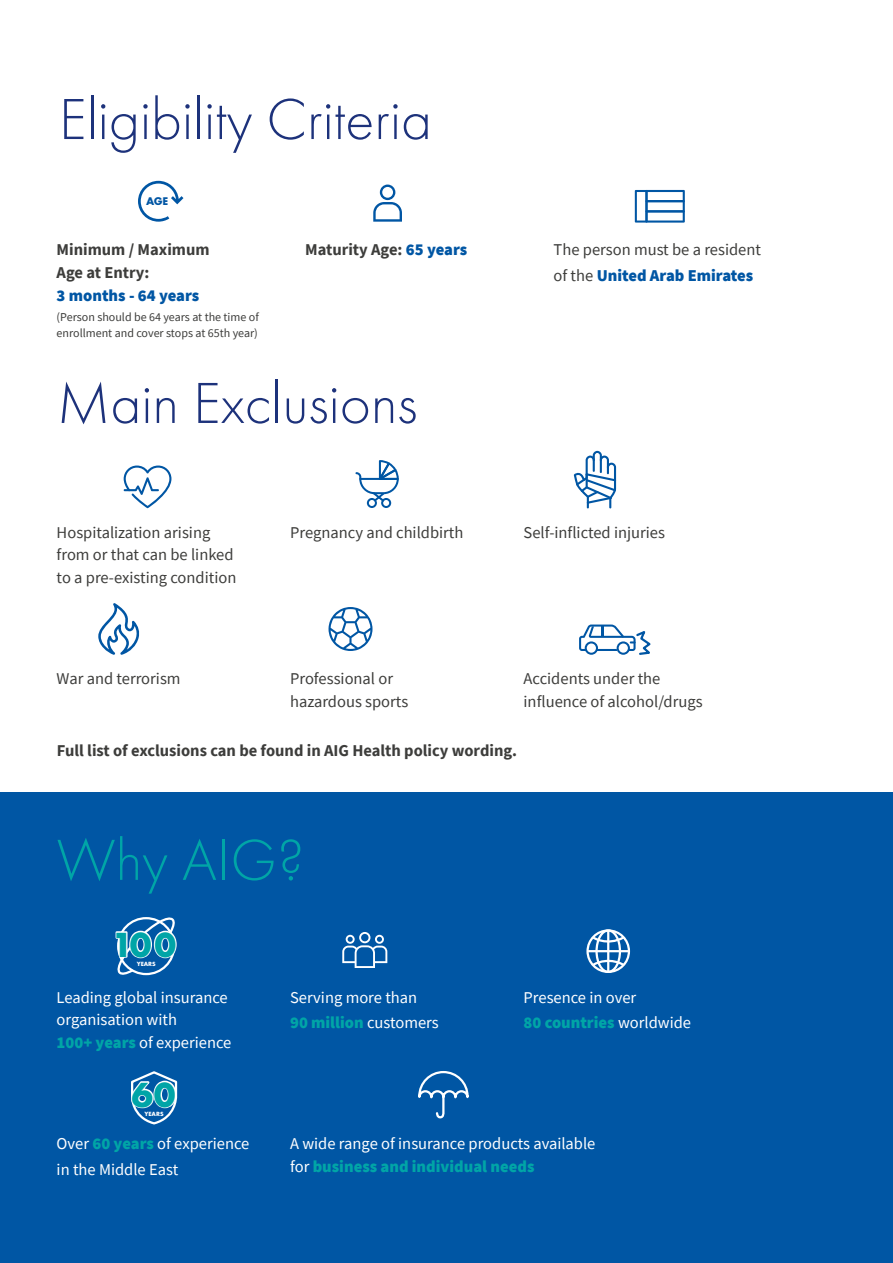
<style>
.page{position:relative;width:893px;height:1263px;background:#fff}
.page>*{position:absolute;margin:0;border:0;box-sizing:border-box;transform-origin:0 0}
.t1{font:300 60px "Futura PT";color:#1d327b}
.t2{font:300 60px "Futura PT";color:#00a5a7}
.t3{font:700 36.3px "Futura PT";color:#00a5a7}
.t4{font:16.5px/22.8px "Source Sans Pro";color:#3d3d3b}
.t5{font:16.5px/22.8px "Source Sans Pro";color:#fff}
.t6{font:700 16.5px/22.8px "Source Sans Pro";color:#3d3d3b}
.t7{font:900 16.5px "Source Sans Pro";color:#0056a4}
.t8{font:12px/16.8px "Source Sans Pro";color:#3d3d3b}
.t9{font:700 11.55px "Futura PT";color:#0056a4}
.t10{font:700 6.3px "Futura PT";color:#fff}
.s1{font-weight:900;color:#0056a4}
.s2{font-weight:900;color:#00a5a7}
</style>
<div class="page">
<div style="left:0;top:793px;width:893px;height:470px;background:#0056a4"></div>
<svg style="left:98px;top:603px;width:42px;height:52px"></svg>
<svg style="left:124px;top:465px;width:47px;height:43px"></svg>
<svg style="left:579px;top:624px;width:72px;height:31px"></svg>
<svg style="left:328px;top:607px;width:44px;height:44px"></svg>
<svg style="left:355px;top:460px;width:44px;height:48px"></svg>
<svg style="left:574px;top:451px;width:42px;height:57px"></svg>
<svg style="left:138px;top:181px;width:45px;height:41px"></svg>
<svg style="left:373px;top:185px;width:29px;height:37px"></svg>
<svg style="left:635px;top:190px;width:50px;height:33px"></svg>
<svg style="left:131px;top:1071px;width:47px;height:54px"></svg>
<svg style="left:342px;top:932px;width:45px;height:36px"></svg>
<div style="left:586px;top:929px;width:44px;height:44px;border:2px solid #fff;border-radius:50%"></div>
<hr style="left:588px;top:950px;width:41px;height:2px;background:#fff">
<svg style="left:591px;top:934px;width:36px;height:12px"></svg>
<svg style="left:590px;top:956px;width:36px;height:12px"></svg>
<hr style="left:607px;top:930px;width:2px;height:42px;background:#fff">
<div style="left:595px;top:929px;width:26px;height:44px;border:2px solid #fff;border-radius:50%"></div>
<svg style="left:418px;top:1071px;width:51px;height:48px"></svg>
<svg style="left:115px;top:917px;width:62px;height:58px"></svg>
<h1 class="t1" style="left:59px;top:85px;width:375px">Eligibility Criteria</h1>
<p class="t9" style="left:146px;top:194px;width:23px">AGE</p>
<p class="t6" style="left:57px;top:238px;width:154px">Minimum / Maximum<br>Age at Entry:</p>
<p class="t7" style="left:57px;top:284px;width:144px">3 months - 64 years</p>
<p class="t8" style="left:57px;top:308px;width:204px">(Person should be 64 years at the time of enrollment and cover stops at 65th year)</p>
<p class="t6" style="left:305px;top:238px;width:164px">Maturity Age: <span class="s1">65 years</span></p>
<p class="t4" style="left:554px;top:237px;width:209px;line-height:25.8px">The person must be a resident of the <span class="s1">United Arab Emirates</span></p>
<h1 class="t1" style="left:57px;top:369px;width:362px">Main Exclusions</h1>
<p class="t4" style="left:57px;top:520px;width:181px">Hospitalization arising from or that can be linked to a pre-existing condition</p>
<p class="t4" style="left:290px;top:520px;width:175px">Pregnancy and childbirth</p>
<p class="t4" style="left:524px;top:520px;width:143px">Self-inflicted injuries</p>
<p class="t4" style="left:57px;top:667px;width:125px">War and terrorism</p>
<p class="t4" style="left:290px;top:667px;width:120px">Professional or hazardous sports</p>
<p class="t4" style="left:524px;top:667px;width:181px">Accidents under the influence of alcohol/drugs</p>
<p class="t6" style="left:57px;top:739px;width:462px">Full list of exclusions can be found in AIG Health policy wording.</p>
<h1 class="t2" style="left:57px;top:826px;width:250px">Why AIG?</h1>
<h2 class="t3" style="left:112px;top:921px;width:66px">100</h2>
<p class="t10" style="left:137px;top:960px;width:21px">YEARS</p>
<p class="t5" style="left:57px;top:985px;width:176px">Leading global insurance organisation with<br><span class="s2">100+ years</span> of experience</p>
<p class="t5" style="left:290px;top:984px;width:150px;line-height:25.8px">Serving more than<br><span class="s2">90 million</span> customers</p>
<p class="t5" style="left:524px;top:984px;width:169px;line-height:25.8px">Presence in over<br><span class="s2">80 countries</span> worldwide</p>
<h2 class="t3" style="left:132px;top:1071px;width:46px">60</h2>
<p class="t10" style="left:145px;top:1110px;width:21px">YEARS</p>
<p class="t5" style="left:57px;top:1131px;width:194px;line-height:25.8px">Over <span class="s2">60 years</span> of experience in the Middle East</p>
<p class="t5" style="left:290px;top:1132px;width:307px">A wide range of insurance products available for <span class="s2">business and individual needs</span></p>
</div>
